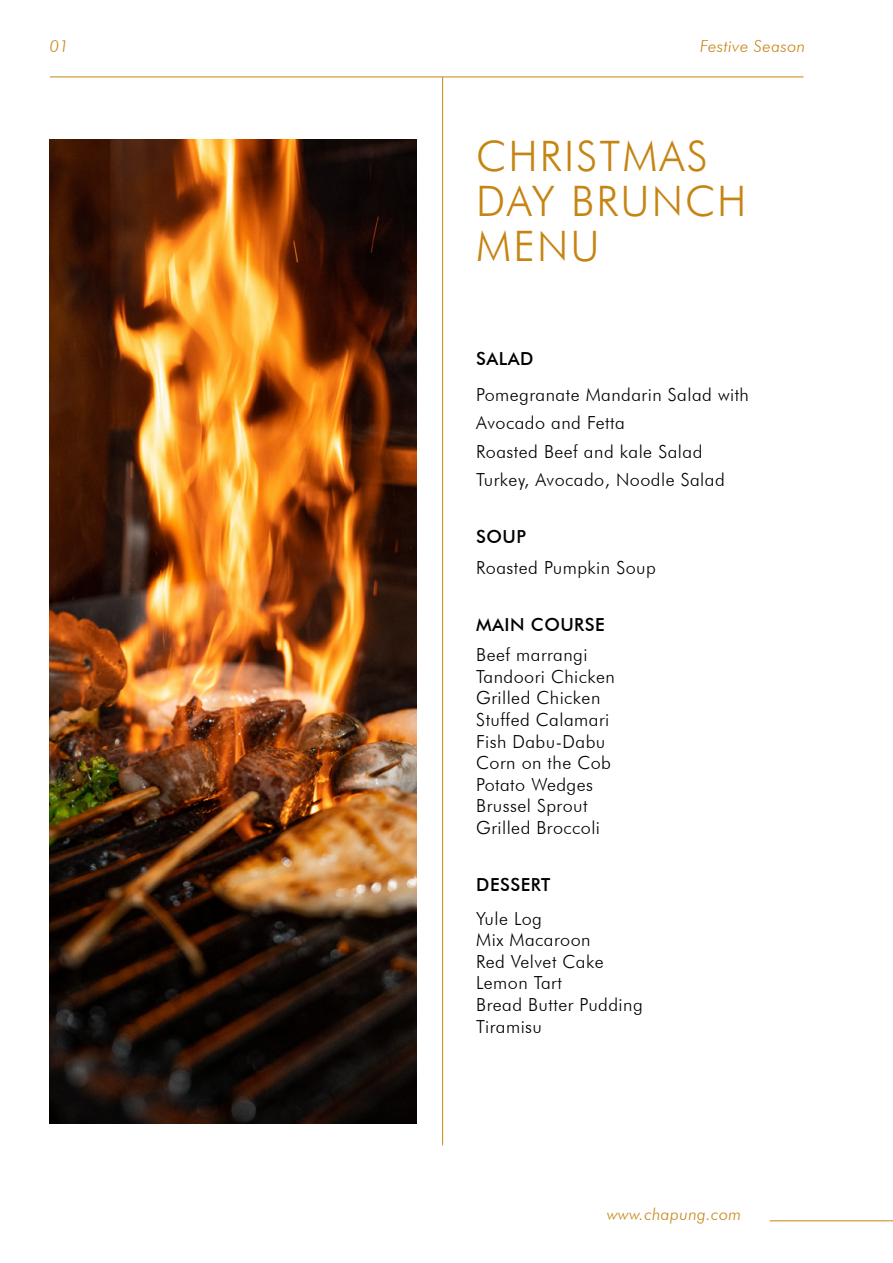
<style>
.page{position:relative;width:893px;height:1263px;background:#fff}
.page>*{position:absolute;margin:0;border:0;box-sizing:border-box;transform-origin:0 0}
.t1{font:300 42px/45px "Futura BT";letter-spacing:.05em;color:#c68412}
.t2{font:300 18px/21.6px "Futura BT";letter-spacing:.025em;color:#000}
.t3{font:500 18px "Futura BT";letter-spacing:.025em;color:#000}
.t4{font:italic 300 16.5px "Futura BT";letter-spacing:.025em;color:#c68412}
</style>
<div class="page">
<img style="left:50px;top:140px;width:367px;height:983px">
<hr style="left:50px;top:77px;width:754px;height:1px;background:#c68412">
<hr style="left:770px;top:1220px;width:123px;height:1px;background:#c68412">
<hr style="left:442px;top:77px;width:1px;height:1068px;background:#c68412">
<p class="t4" style="left:50px;top:36px;width:20px">01</p>
<p class="t4" style="left:700px;top:36px;width:107px">Festive Season</p>
<h1 class="t1" style="left:476px;top:134px;width:272px">CHRISTMAS<br>DAY BRUNCH<br>MENU</h1>
<p class="t3" style="left:476px;top:347px;width:59px">SALAD</p>
<p class="t2" style="left:476px;top:380px;width:274px;line-height:28.5px">Pomegranate Mandarin Salad with<br>Avocado and Fetta<br>Roasted Beef and kale Salad<br>Turkey, Avocado, Noodle Salad</p>
<p class="t3" style="left:476px;top:526px;width:51px">SOUP</p>
<p class="t2" style="left:476px;top:556px;width:181px">Roasted Pumpkin Soup</p>
<p class="t3" style="left:476px;top:613px;width:130px">MAIN COURSE</p>
<p class="t2" style="left:476px;top:644px;width:140px">Beef marrangi<br>Tandoori Chicken<br>Grilled Chicken<br>Stuffed Calamari<br>Fish Dabu-Dabu<br>Corn on the Cob<br>Potato Wedges<br>Brussel Sprout<br>Grilled Broccoli</p>
<p class="t3" style="left:476px;top:874px;width:76px">DESSERT</p>
<p class="t2" style="left:476px;top:907px;width:168px">Yule Log<br>Mix Macaroon<br>Red Velvet Cake<br>Lemon Tart<br>Bread Butter Pudding<br>Tiramisu</p>
<p class="t4" style="left:607px;top:1204px;width:135px">www.chapung.com</p>
</div>
